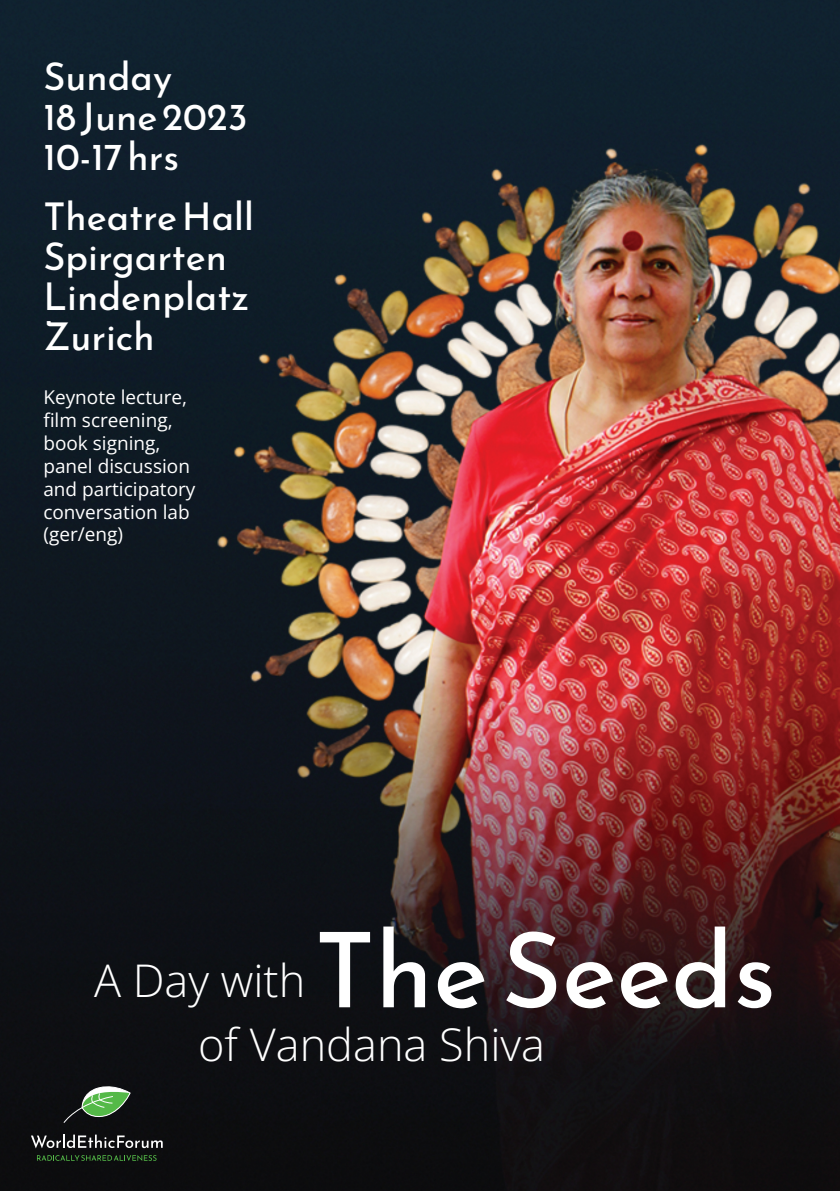
<style>
.page{position:relative;width:840px;height:1191px;background:#fff}
.page>*{position:absolute;margin:0;border:0;box-sizing:border-box;transform-origin:0 0}
.t1{font:103.8px "Reem Kufi";color:#fff}
.t2{font:300 45px "Open Sans";color:#fff}
.t3{font:38px/40px "Reem Kufi";color:#fff}
.t4{font:19px/22.8px "Open Sans";color:#fff}
</style>
<div class="page">
<img style="left:0;top:0;width:839px;height:1191px">
<svg style="left:31px;top:1134px;width:132px;height:14px;background:#4e4e50"></svg>
<svg style="left:37px;top:1155px;width:119px;height:6px"></svg>
<svg style="left:63px;top:1082px;width:112px;height:41px;background:#2b3c2d"></svg>
<h3 class="t3" style="left:43px;top:56px;width:206px">Sunday<br>18 June 2023<br>10-17 hrs</h3>
<h3 class="t3" style="left:43px;top:196px;width:212px">TheatreHall<br>Spirgarten<br>Lindenplatz<br>Zurich</h3>
<p class="t4" style="left:43px;top:386px;width:153px">Keynote lecture, film screening, book signing, panel discussion and participatory conversation lab (ger/eng)</p>
<h1 class="t1" style="left:314px;top:893px;width:463px">The Seeds</h1>
<h2 class="t2" style="left:198px;top:1013px;width:348px">of Vandana Shiva</h2>
<h2 class="t2" style="left:94px;top:948px;width:213px">A Day with</h2>
</div>
